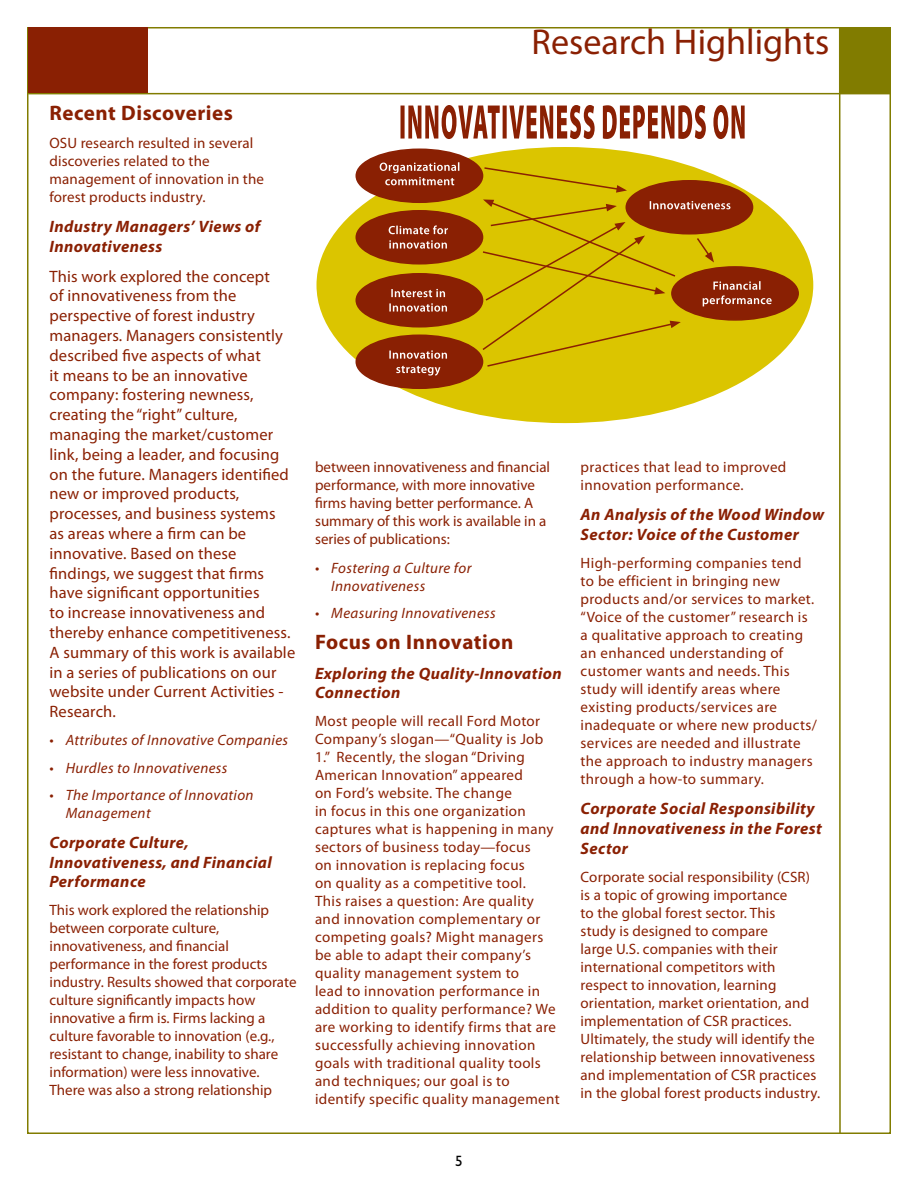
<style>
.page{position:relative;width:918px;height:1188px;background:#fff}
.page>*{position:absolute;margin:0;border:0;box-sizing:border-box;transform-origin:0 0}
.t1{font:36px "Myriad Pro";color:#8a2003}
.t2{font:700 21px "Myriad Pro";letter-spacing:.025em;color:#8a2003}
.t3{font:16.5px/19.8px "Myriad Pro";letter-spacing:.01em;color:#8a2003}
.t4{font:italic 700 16.5px/19.8px "Myriad Pro";letter-spacing:.025em;color:#8a2003}
.t5{font:15px/18px "Myriad Pro";letter-spacing:.015em;color:#8a2003}
.t6{font:italic 15px/18px "Myriad Pro";letter-spacing:.025em;color:#8a2003}
.t7{font:15px "Gill Sans";color:#000}
</style>
<div class="page">
<hr style="left:839px;top:28px;width:2px;height:1106px;background:#817c00">
<hr style="left:28px;top:93px;width:863px;height:1px;background:#817c00">
<div style="left:28px;top:27px;width:120px;height:66px;background:#8a2003"></div>
<div style="left:839px;top:27px;width:52px;height:66px;background:#817c00"></div>
<div style="left:316px;top:147px;width:497px;height:276px;background:#dbc500;border-radius:50%"></div>
<div style="left:356px;top:211px;width:127px;height:53px;background:#8a2003;border-radius:50%"></div>
<div style="left:356px;top:210px;width:127px;height:55px;border:2px solid #8a2003;border-radius:50%"></div>
<svg style="left:389px;top:240px;width:58px;height:9px"></svg>
<svg style="left:389px;top:225px;width:59px;height:9px"></svg>
<div style="left:356px;top:274px;width:127px;height:53px;background:#8a2003;border-radius:50%"></div>
<div style="left:356px;top:273px;width:127px;height:55px;border:2px solid #8a2003;border-radius:50%"></div>
<svg style="left:389px;top:303px;width:58px;height:9px"></svg>
<svg style="left:391px;top:289px;width:54px;height:8px"></svg>
<div style="left:356px;top:335px;width:127px;height:53px;background:#8a2003;border-radius:50%"></div>
<div style="left:356px;top:335px;width:127px;height:54px;border:2px solid #8a2003;border-radius:50%"></div>
<svg style="left:396px;top:366px;width:44px;height:10px"></svg>
<svg style="left:389px;top:350px;width:58px;height:9px"></svg>
<div style="left:626px;top:181px;width:127px;height:53px;background:#8a2003;border-radius:50%"></div>
<div style="left:672px;top:267px;width:126px;height:53px;background:#8a2003;border-radius:50%"></div>
<div style="left:356px;top:149px;width:127px;height:53px;background:#8a2003;border-radius:50%"></div>
<div style="left:356px;top:149px;width:127px;height:54px;border:2px solid #8a2003;border-radius:50%"></div>
<svg style="left:380px;top:162px;width:79px;height:23px"></svg>
<svg style="left:483px;top:167px;width:144px;height:26px"></svg>
<svg style="left:481px;top:199px;width:291px;height:169px"></svg>
<svg style="left:400px;top:105px;width:345px;height:34px"></svg>
<h2 class="t2" style="left:50px;top:99px;width:185px">Recent Discoveries</h2>
<p class="t5" style="left:50px;top:133px;width:216px">OSU research resulted in several discoveries related to the management of innovation in the forest products industry.</p>
<p class="t4" style="left:50px;top:216px;width:212px">Industry Managers’ Views of<br>Innovativeness</p>
<p class="t3" style="left:50px;top:266px;width:247px">This work explored the concept<br>of innovativeness from the perspective of forest industry managers. Managers consistently described five aspects of what<br>it means to be an innovative company: fostering newness, creating the “right” culture, managing the market/customer link, being a leader, and focusing on the future. Managers identified new or improved products, processes, and business systems<br>as areas where a firm can be innovative. Based on these findings, we suggest that firms have significant opportunities<br>to increase innovativeness and thereby enhance competitiveness.<br>A summary of this work is available in a series of publications on our website under Current Activities -<br>Research.</p>
<p class="t6" style="left:50px;top:731px;width:240px">• Attributes of Innovative Companies</p>
<p class="t6" style="left:50px;top:758px;width:180px">• Hurdles to Innovativeness</p>
<p class="t6" style="left:66px;top:786px;width:189px;text-indent:-16px">• The Importance of Innovation<br>Management</p>
<p class="t4" style="left:50px;top:832px;width:224px">Corporate Culture,<br>Innovativeness, and Financial<br>Performance</p>
<p class="t5" style="left:50px;top:901px;width:249px">This work explored the relationship between corporate culture, innovativeness, and financial performance in the forest products industry. Results showed that corporate culture significantly impacts how innovative a firm is. Firms lacking a culture favorable to innovation (e.g., resistant to change, inability to share information) were less innovative.<br>There was also a strong relationship</p>
<h1 class="t1" style="left:532px;top:20px;width:299px">Research Highlights</h1>
<p class="t5" style="left:315px;top:457px;width:237px">between innovativeness and financial performance, with more innovative firms having better performance. A summary of this work is available in a series of publications:</p>
<p class="t6" style="left:331px;top:558px;width:142px;text-indent:-16px">• Fostering a Culture for<br>Innovativeness</p>
<p class="t6" style="left:315px;top:604px;width:182px">• Measuring Innovativeness</p>
<h2 class="t2" style="left:315px;top:628px;width:200px">Focus on Innovation</h2>
<p class="t4" style="left:315px;top:663px;width:248px">Exploring the Quality-Innovation<br>Connection</p>
<p class="t5" style="left:315px;top:712px;width:246px">Most people will recall Ford Motor Company’s slogan—“Quality is Job 1.” Recently, the slogan “Driving American Innovation” appeared<br>on Ford’s website. The change<br>in focus in this one organization captures what is happening in many sectors of business today—focus<br>on innovation is replacing focus<br>on quality as a competitive tool.<br>This raises a question: Are quality and innovation complementary or competing goals? Might managers be able to adapt their company’s quality management system to<br>lead to innovation performance in addition to quality performance? We are working to identify firms that are successfully achieving innovation goals with traditional quality tools and techniques; our goal is to identify specific quality management</p>
<p class="t5" style="left:581px;top:457px;width:207px">practices that lead to improved innovation performance.</p>
<p class="t4" style="left:581px;top:504px;width:245px">An Analysis of the Wood Window<br>Sector: Voice of the Customer</p>
<p class="t5" style="left:581px;top:554px;width:238px">High-performing companies tend to be efficient in bringing new products and/or services to market. “Voice of the customer” research is a qualitative approach to creating an enhanced understanding of customer wants and needs. This study will identify areas where existing products/services are inadequate or where new products/ services are needed and illustrate the approach to industry managers through a how-to summary.</p>
<p class="t4" style="left:581px;top:798px;width:243px">Corporate Social Responsibility and Innovativeness in the Forest<br>Sector</p>
<p class="t5" style="left:581px;top:868px;width:241px">Corporate social responsibility (CSR) is a topic of growing importance<br>to the global forest sector. This<br>study is designed to compare<br>large U.S. companies with their international competitors with respect to innovation, learning orientation, market orientation, and implementation of CSR practices.<br>Ultimately, the study will identify the relationship between innovativeness and implementation of CSR practices in the global forest products industry.</p>
<p class="t7" style="left:455px;top:1152px;width:9px">5</p>
</div>
